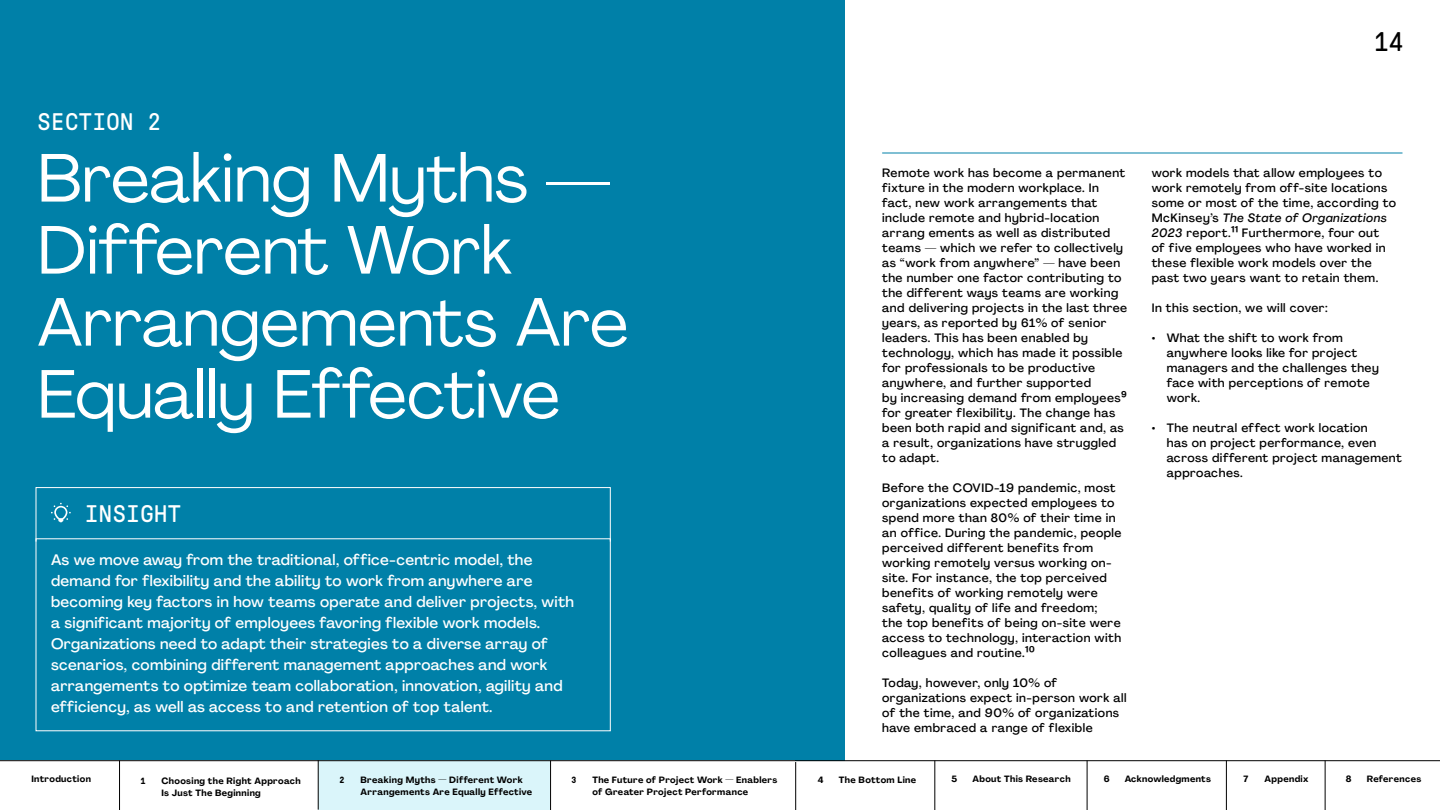
<style>
.page{position:relative;width:1440px;height:810px;background:#fff}
.page>*{position:absolute;margin:0;border:0;box-sizing:border-box;transform-origin:0 0}
.t1{font:67.5px/72px "Agrandir";color:#fff}
.t2{font:27px "GT Pressura Mono";color:#000}
.t3{font:24px "GT Pressura Mono";letter-spacing:.025em;color:#fff}
.t4{font:500 15px/21px "Agrandir";letter-spacing:.02em;color:#fff}
.t5{font:500 12px/15px "Agrandir";letter-spacing:.04em;color:#000}
.t6{font:700 9px/12px "Agrandir";letter-spacing:.04em;color:#000}
.t7{font:700 9px "GT Pressura Mono";color:#000}
.s1{font-family:"Suisse BP Intl";font-size:16.5px}
.s2{font-style:italic}
</style>
<div class="page">
<div style="left:0;top:0;width:845px;height:761px;background:#0080a8"></div>
<hr style="left:882px;top:153px;width:520px;height:1px;background:#0080a8">
<hr style="left:1226px;top:761px;width:1px;height:49px;background:#000">
<div style="left:36px;top:487px;width:575px;height:55px;border:1px solid #fff"></div>
<svg style="left:51px;top:503px;width:20px;height:19px"></svg>
<div style="left:319px;top:761px;width:231px;height:49px;background:#daf5fa"></div>
<hr style="left:119px;top:761px;width:1px;height:49px;background:#000">
<hr style="left:318px;top:760px;width:1px;height:50px;background:#000">
<hr style="left:550px;top:761px;width:1px;height:49px;background:#000">
<hr style="left:1087px;top:761px;width:1px;height:49px;background:#000">
<hr style="left:796px;top:762px;width:1px;height:48px;background:#000">
<hr style="left:935px;top:761px;width:1px;height:49px;background:#000">
<hr style="left:1325px;top:761px;width:1px;height:49px;background:#000">
<hr style="left:0;top:761px;width:1440px;height:1px;background:#000">
<h3 class="t3" style="left:38px;top:109px;width:125px">SECTION 2</h3>
<h1 class="t1" style="left:38px;top:141px;width:593px">Breaking Myths —<br>Different Work<br>Arrangements Are<br>Equally Effective</h1>
<h3 class="t3" style="left:85px;top:501px;width:98px">INSIGHT</h3>
<p class="t4" style="left:51px;top:549px;width:525px">As we move away from the traditional, office-centric model, the demand for flexibility and the ability to work from anywhere are becoming key factors in how teams operate and deliver projects, with a significant majority of employees favoring flexible work models.<br>Organizations need to adapt their strategies to a diverse array of scenarios, combining different management approaches and work arrangements to optimize team collaboration, innovation, agility and efficiency, as well as access to and retention of top talent.</p>
<h2 class="t2" style="left:1374px;top:28px;width:31px">14</h2>
<p class="t5" style="left:882px;top:165px;width:247px">Remote work has become a permanent fixture in the modern workplace. In fact, new work arrangements that include remote and hybrid-location arrang ements as well as distributed teams — which we refer to collectively as “work from anywhere” — have been the number one factor contributing to the different ways teams are working and delivering projects in the last three years, as reported by 61% of senior leaders. This has been enabled by technology, which has made it possible for professionals to be productive anywhere, and further supported<br>by increasing demand from employees<span class="s1">⁹ </span>for greater flexibility. The change has been both rapid and significant and, as a result, organizations have struggled to adapt.</p>
<p class="t5" style="left:882px;top:480px;width:241px">Before the COVID-19 pandemic, most organizations expected employees to spend more than 80% of their time in an office. During the pandemic, people perceived different benefits from working remotely versus working on&shy;site. For instance, the top perceived benefits of working remotely were safety, quality of life and freedom;<br>the top benefits of being on-site were access to technology, interaction with colleagues and routine.<span class="s1">¹⁰</span></p>
<p class="t5" style="left:882px;top:675px;width:246px">Today, however, only 10% of organizations expect in-person work all of the time, and 90% of organizations have embraced a range of flexible</p>
<p class="t5" style="left:1152px;top:165px;width:246px">work models that allow employees to work remotely from off-site locations some or most of the time, according to McKinsey’s <span class="s2">The State of Organizations 2023</span> report.<span class="s1">¹¹</span> Furthermore, four out<br>of five employees who have worked in these flexible work models over the past two years want to retain them.</p>
<p class="t5" style="left:1152px;top:300px;width:177px">In this section, we will cover:</p>
<p class="t5" style="left:1167px;top:330px;width:214px;text-indent:-15px">• What the shift to work from anywhere looks like for project managers and the challenges they face with perceptions of remote work.</p>
<p class="t5" style="left:1167px;top:420px;width:237px;text-indent:-15px">• The neutral effect work location<br>has on project performance, even across different project management approaches.</p>
<p class="t6" style="left:31px;top:773px;width:61px">Introduction</p>
<p class="t7" style="left:140px;top:776px;width:6px">1</p>
<p class="t6" style="left:161px;top:775px;width:141px">Choosing the Right Approach<br>Is Just The Beginning</p>
<p class="t7" style="left:571px;top:775px;width:6px">3</p>
<p class="t6" style="left:592px;top:774px;width:186px">The Future of Project Work — Enablers of Greater Project Performance</p>
<p class="t6" style="left:818px;top:773px;width:7px">4</p>
<p class="t6" style="left:839px;top:773px;width:79px">The Bottom Line</p>
<p class="t6" style="left:951px;top:773px;width:7px">5</p>
<p class="t6" style="left:972px;top:773px;width:100px">About This Research</p>
<p class="t6" style="left:1104px;top:773px;width:7px">6</p>
<p class="t6" style="left:1125px;top:773px;width:88px">Acknowledgments</p>
<p class="t6" style="left:1244px;top:773px;width:6px">7</p>
<p class="t6" style="left:1265px;top:773px;width:45px">Appendix</p>
<p class="t6" style="left:1346px;top:773px;width:7px">8</p>
<p class="t6" style="left:1367px;top:773px;width:56px">References</p>
<p class="t7" style="left:340px;top:775px;width:6px">2</p>
<p class="t6" style="left:361px;top:774px;width:173px">Breaking Myths — Different Work<br>Arrangements Are Equally Effective</p>
</div>
